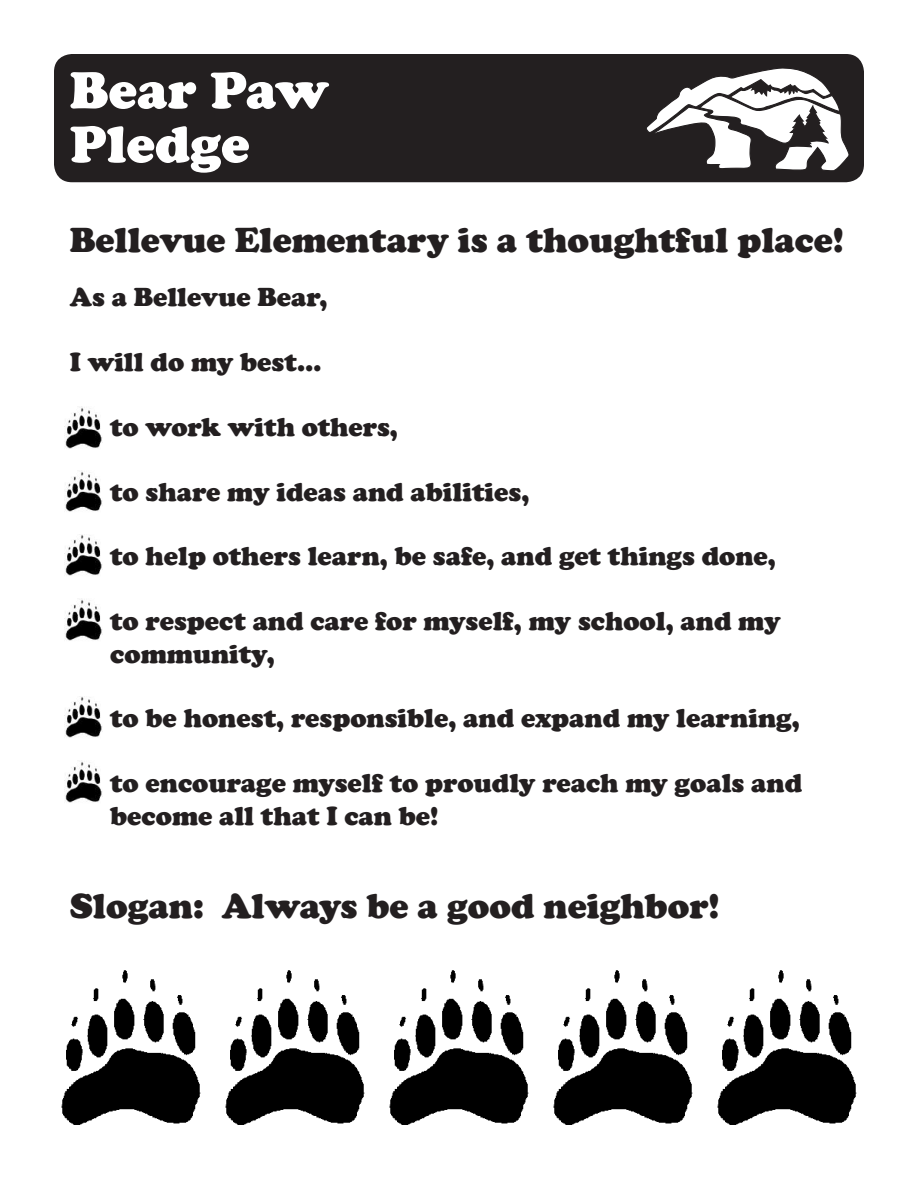
<style>
.page{position:relative;width:918px;height:1188px;background:#fff}
.page>*{position:absolute;margin:0;border:0;box-sizing:border-box;transform-origin:0 0}
.t1{font:900 54px/54px "Cooper";color:#fff}
.t2{font:900 36px "Cooper";color:#231f20}
.t3{font:900 27px/32.4px "Cooper";color:#231f20}
</style>
<div class="page">
<div style="left:54px;top:54px;width:810px;height:128px;background:#231f20;border-radius:18px"></div>
<svg style="left:646px;top:68px;width:203px;height:103px"></svg>
<img style="left:61px;top:970px;width:140px;height:155px">
<img style="left:717px;top:970px;width:140px;height:155px">
<img style="left:553px;top:970px;width:140px;height:155px">
<img style="left:389px;top:970px;width:140px;height:155px">
<img style="left:225px;top:970px;width:140px;height:155px">
<img style="left:64px;top:406px;width:39px;height:43px">
<img style="left:65px;top:470px;width:38px;height:42px">
<img style="left:64px;top:534px;width:39px;height:42px">
<img style="left:64px;top:598px;width:39px;height:43px">
<img style="left:64px;top:696px;width:39px;height:42px">
<img style="left:64px;top:760px;width:39px;height:43px">
<h1 class="t1" style="left:70px;top:63px;width:261px">Bear Paw<br>Pledge</h1>
<h2 class="t2" style="left:70px;top:219px;width:776px">Bellevue Elementary is a thoughtful place!</h2>
<p class="t3" style="left:70px;top:281px;width:259px">As a Bellevue Bear,</p>
<p class="t3" style="left:70px;top:346px;width:253px">I will do my best…</p>
<p class="t3" style="left:110px;top:411px;width:289px">to work with others,</p>
<p class="t3" style="left:110px;top:475px;width:421px">to share my ideas and abilities,</p>
<p class="t3" style="left:110px;top:540px;width:667px">to help others learn, be safe, and get things done,</p>
<p class="t3" style="left:110px;top:605px;width:672px">to respect and care for myself, my school, and my community,</p>
<p class="t3" style="left:110px;top:702px;width:691px">to be honest, responsible, and expand my learning,</p>
<p class="t3" style="left:110px;top:767px;width:693px">to encourage myself to proudly reach my goals and become all that I can be!</p>
<h2 class="t2" style="left:70px;top:885px;width:651px">Slogan: Always be a good neighbor!</h2>
</div>
